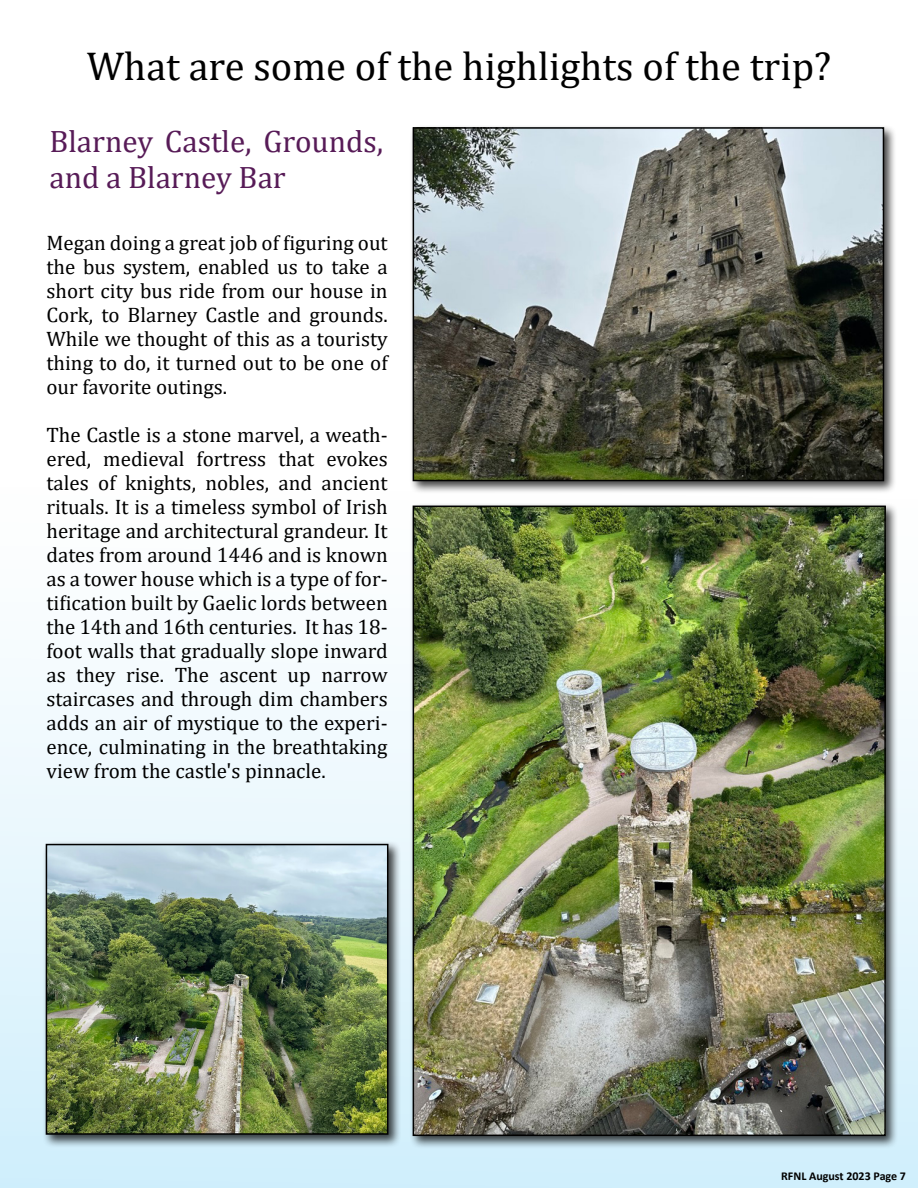
<style>
.page{position:relative;width:918px;height:1188px;background:#fff}
.page>*{position:absolute;margin:0;border:0;box-sizing:border-box;transform-origin:0 0}
.t1{font:40.5px "Cambria Math";color:#000}
.t2{font:31.2px/35.5px "Cambria Math";color:#571b57}
.t3{font:21px/24px "Cambria Math";color:#000;text-align:justify}
.t4{font:700 12px "Calibri";color:#000}
</style>
<div class="page">
<div style="left:0;top:487px;width:918px;height:701px;background:linear-gradient(to bottom,#fffffe,#d1effc)"></div>
<div style="left:409px;top:124px;width:488px;height:370px;background:#000;opacity:.75"></div>
<img style="left:416px;top:130px;width:465px;height:348px">
<div style="left:413px;top:127px;width:471px;height:354px;border:2px solid #000"></div>
<div style="left:409px;top:502px;width:490px;height:647px;background:#000;opacity:.75"></div>
<img style="left:416px;top:509px;width:467px;height:624px">
<div style="left:413px;top:506px;width:473px;height:630px;border:2px solid #000"></div>
<div style="left:42px;top:841px;width:359px;height:307px;background:#000;opacity:.75"></div>
<img style="left:49px;top:847px;width:336px;height:285px">
<div style="left:46px;top:844px;width:342px;height:291px;border:2px solid #000"></div>
<h1 class="t1" style="left:87px;top:42px;width:746px">What are some of the highlights of the trip?</h1>
<h2 class="t2" style="left:50px;top:124px;width:335px">Blarney Castle, Grounds, and a Blarney Bar</h2>
<p class="t3" style="left:46px;top:230px;width:343px">Megan doing a great job of figuring out the bus system, enabled us to take a short city bus ride from our house in Cork, to Blarney Castle and grounds.<br>While we thought of this as a touristy thing to do, it turned out to be one of our favorite outings.</p>
<p class="t3" style="left:46px;top:422px;width:343px">The Castle is a stone marvel, a weath&shy;ered, medieval fortress that evokes tales of knights, nobles, and ancient rituals. It is a timeless symbol of Irish heritage and architectural grandeur. It dates from around 1446 and is known as a tower house which is a type of for&shy;tification built by Gaelic lords between the 14th and 16th centuries. It has 18- foot walls that gradually slope inward as they rise. The ascent up narrow staircases and through dim chambers adds an air of mystique to the experi&shy;ence, culminating in the breathtaking view from the castle's pinnacle.</p>
<p class="t4" style="left:781px;top:1168px;width:126px">RFNL August 2023 Page 7</p>
</div>
